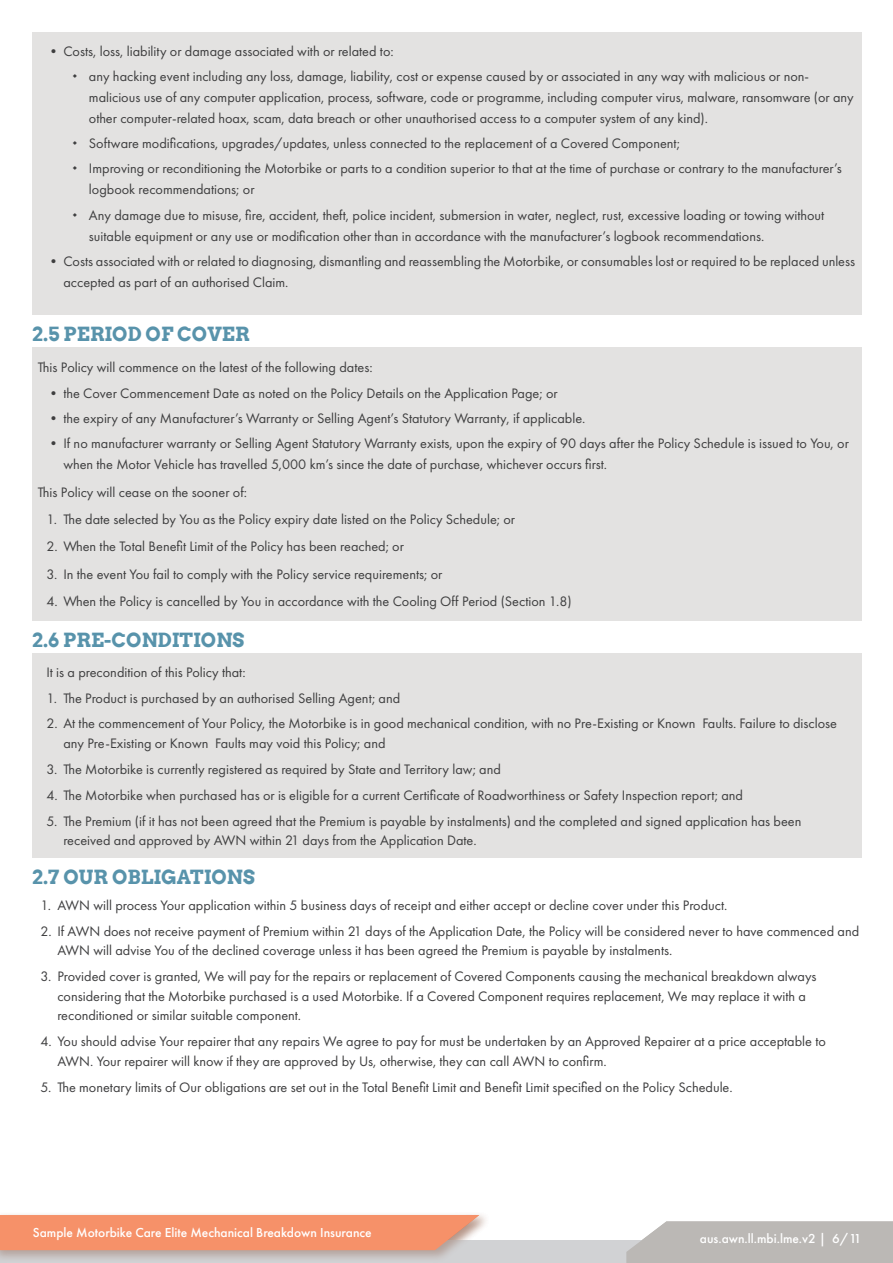
<style>
.page{position:relative;width:893px;height:1263px;background:#fff}
.page>*{position:absolute;margin:0;border:0;box-sizing:border-box;transform-origin:0 0}
.H2_Blue_Futura{font:700 19.5px "Arvo";color:#5893ab}
.Body_Text{font:14.25px/21px "Futura PT";color:#3e3e3f}
.t1{font:500 13.5px "Futura PT";color:#fff}
</style>
<div class="page">
<div style="left:32px;top:32px;width:829px;height:283px;background:#e3e2e1"></div>
<div style="left:32px;top:347px;width:829px;height:274px;background:#e3e2e1"></div>
<div style="left:32px;top:653px;width:829px;height:205px;background:#e3e2e1"></div>
<div style="left:0;top:1241px;width:893px;height:22px;background:#d1d2d4"></div>
<svg style="left:626px;top:1221px;width:267px;height:42px;background:#bebbb9"></svg>
<div style="left:0;top:1211px;width:490px;height:52px;background:#804931;opacity:.35"></div>
<div style="left:0;top:1215px;width:479px;height:35px;background:#f69169"></div>
<p class="Body_Text" style="left:46px;top:40px;width:349px">• Costs, loss, liability or damage associated with or related to:</p>
<p class="Body_Text" style="left:89px;top:65px;width:766px">any hacking event including any loss, damage, liability, cost or expense caused by or associated in any way with malicious or non&shy;malicious use of any computer application, process, software, code or programme, including computer virus, malware, ransomware (or any other computer-related hoax, scam, data breach or other unauthorised access to a computer system of any kind).</p>
<p class="Body_Text" style="left:89px;top:133px;width:593px">Software modifications, upgrades/updates, unless connected to the replacement of a Covered Component;</p>
<p class="Body_Text" style="left:89px;top:158px;width:754px">Improving or reconditioning the Motorbike or parts to a condition superior to that at the time of purchase or contrary to the manufacturer’s logbook recommendations; or</p>
<p class="Body_Text" style="left:89px;top:204px;width:737px">Any damage due to misuse, fire, accident, theft, police incident, submersion in water, neglect, rust, excessive loading or towing without suitable equipment or any use or modification other than in accordance with the manufacturer’s logbook recommendations.</p>
<p class="Body_Text" style="left:63px;top:250px;width:793px;text-indent:-17px">• Costs associated with or related to diagnosing, dismantling and reassembling the Motorbike, or consumables lost or required to be replaced unless accepted as part of an authorised Claim.</p>
<p class="H2_Blue_Futura" style="left:32px;top:322px;width:219px">2.5 PERIOD OF COVER</p>
<p class="Body_Text" style="left:38px;top:357px;width:336px">This Policy will commence on the latest of the following dates:</p>
<p class="Body_Text" style="left:46px;top:382px;width:513px">• the Cover Commencement Date as noted on the Policy Details on the Application Page; or</p>
<p class="Body_Text" style="left:46px;top:408px;width:541px">• the expiry of any Manufacturer’s Warranty or Selling Agent’s Statutory Warranty, if applicable.</p>
<p class="Body_Text" style="left:63px;top:433px;width:787px;text-indent:-17px">• If no manufacturer warranty or Selling Agent Statutory Warranty exists, upon the expiry of 90 days after the Policy Schedule is issued to You, or when the Motor Vehicle has travelled 5,000 km’s since the date of purchase, whichever occurs first.</p>
<p class="Body_Text" style="left:38px;top:481px;width:211px">This Policy will cease on the sooner of:</p>
<p class="Body_Text" style="left:46px;top:509px;width:470px">1. The date selected by You as the Policy expiry date listed on the Policy Schedule; or</p>
<p class="Body_Text" style="left:46px;top:536px;width:359px">2. When the Total Benefit Limit of the Policy has been reached; or</p>
<p class="Body_Text" style="left:46px;top:563px;width:397px">3. In the event You fail to comply with the Policy service requirements; or</p>
<p class="Body_Text" style="left:46px;top:591px;width:527px">4. When the Policy is cancelled by You in accordance with the Cooling Off Period (Section 1.8)</p>
<p class="H2_Blue_Futura" style="left:32px;top:628px;width:214px">2.6 PRE-CONDITIONS</p>
<p class="Body_Text" style="left:46px;top:661px;width:201px">It is a precondition of this Policy that:</p>
<p class="Body_Text" style="left:46px;top:687px;width:355px">1. The Product is purchased by an authorised Selling Agent; and</p>
<p class="Body_Text" style="left:63px;top:714px;width:775px;line-height:19.5px;text-indent:-17px">2. At the commencement of Your Policy, the Motorbike is in good mechanical condition, with no Pre-Existing or Known Faults. Failure to disclose any Pre-Existing or Known Faults may void this Policy; and</p>
<p class="Body_Text" style="left:46px;top:758px;width:456px">3. The Motorbike is currently registered as required by State and Territory law; and</p>
<p class="Body_Text" style="left:46px;top:784px;width:698px">4. The Motorbike when purchased has or is eligible for a current Certificate of Roadworthiness or Safety Inspection report; and</p>
<p class="Body_Text" style="left:63px;top:811px;width:740px;line-height:19.5px;text-indent:-17px">5. The Premium (if it has not been agreed that the Premium is payable by instalments) and the completed and signed application has been received and approved by AWN within 21 days from the Application Date.</p>
<p class="H2_Blue_Futura" style="left:32px;top:865px;width:224px">2.7 OUR OBLIGATIONS</p>
<p class="Body_Text" style="left:40px;top:895px;width:688px">1. AWN will process Your application within 5 business days of receipt and either accept or decline cover under this Product.</p>
<p class="Body_Text" style="left:57px;top:921px;width:803px;line-height:19.5px;text-indent:-17px">2. If AWN does not receive payment of Premium within 21 days of the Application Date, the Policy will be considered never to have commenced and<br>AWN will advise You of the declined coverage unless it has been agreed the Premium is payable by instalments.</p>
<p class="Body_Text" style="left:57px;top:967px;width:761px;line-height:19.5px;text-indent:-17px">3. Provided cover is granted, We will pay for the repairs or replacement of Covered Components causing the mechanical breakdown always considering that the Motorbike purchased is a used Motorbike. If a Covered Component requires replacement, We may replace it with a reconditioned or similar suitable component.</p>
<p class="Body_Text" style="left:57px;top:1031px;width:770px;line-height:19.5px;text-indent:-17px">4. You should advise Your repairer that any repairs We agree to pay for must be undertaken by an Approved Repairer at a price acceptable to<br>AWN. Your repairer will know if they are approved by Us, otherwise, they can call AWN to confirm.</p>
<p class="Body_Text" style="left:40px;top:1076px;width:694px">5. The monetary limits of Our obligations are set out in the Total Benefit Limit and Benefit Limit specified on the Policy Schedule.</p>
<p class="t1" style="left:33px;top:1224px;width:340px">Sample Motorbike Care Elite Mechanical Breakdown Insurance</p>
<p class="t1" style="left:700px;top:1230px;width:163px">aus.awn.ll.mbi.lme.v2 | 6/11</p>
</div>
